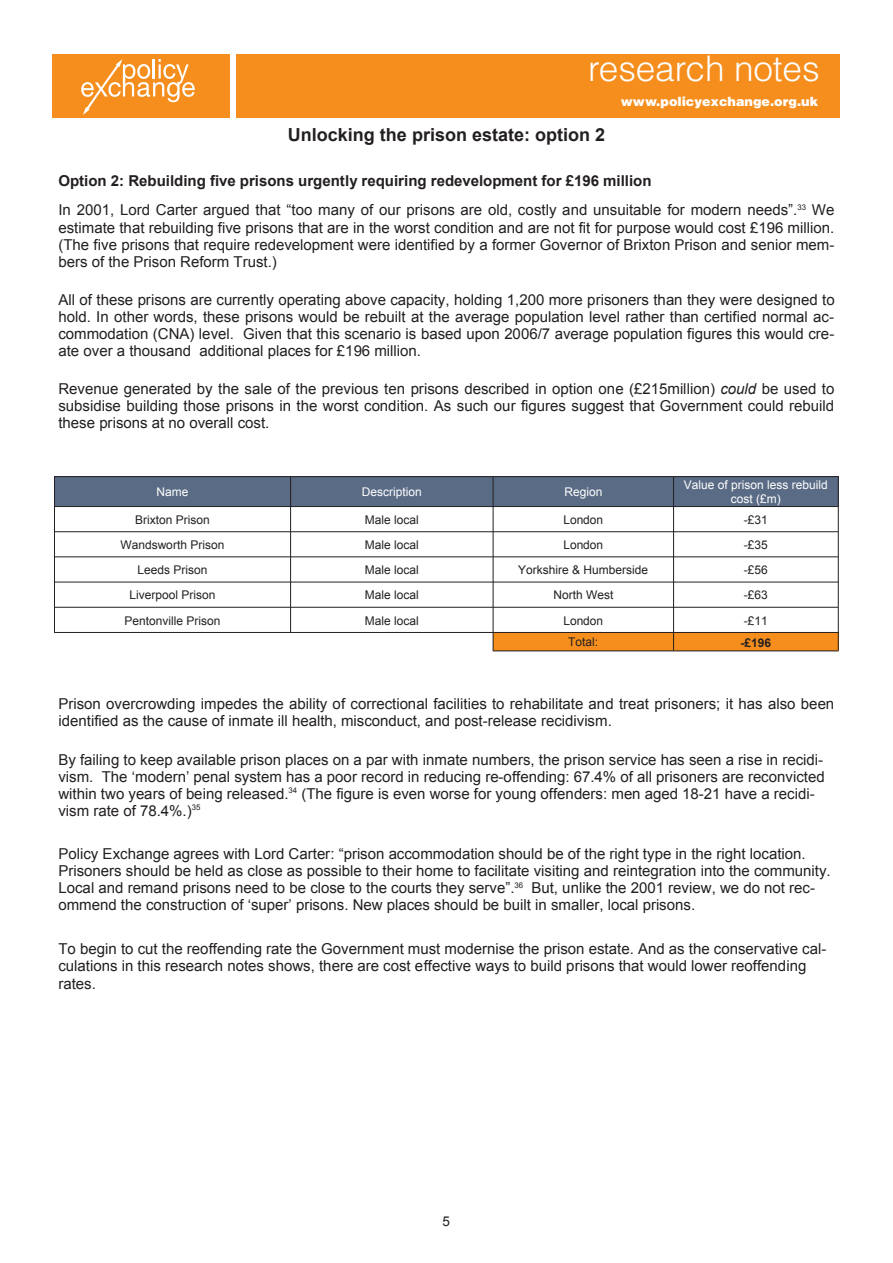
<style>
.page{position:relative;width:893px;height:1263px;background:#fff}
.page>*{position:absolute;margin:0;border:0;box-sizing:border-box;transform-origin:0 0}
.t1{font:300 35.25px "Helvetica";letter-spacing:-.005em;color:#fff}
.t2{font:700 18px "Arial";color:#231f20}
.t3{font:15px/17.2px "Arial";color:#231f20}
.t4{font:13.5px "Arial";color:#231f20}
.t5{font:900 12.75px "Helvetica";color:#fff}
.t6{font:12px "Arial";color:#231f20}
.t7{font:12px/13.8px "Arial";color:#fff;text-align:center}
.t8{font:700 12px "Arial";color:#231f20}
.s1{font-weight:700}
.s2{font-style:italic}
</style>
<div class="page">
<div style="left:54px;top:476px;width:237px;height:30px;background:#5a6b85"></div>
<div style="left:291px;top:476px;width:202px;height:30px;background:#5a6b85"></div>
<div style="left:493px;top:476px;width:180px;height:30px;background:#5a6b85"></div>
<div style="left:673px;top:476px;width:166px;height:30px;background:#5a6b85"></div>
<div style="left:493px;top:632px;width:180px;height:19px;background:#f68e1e"></div>
<div style="left:673px;top:632px;width:166px;height:19px;background:#f68e1e"></div>
<hr style="left:54px;top:476px;width:1px;height:156px;background:#231f20">
<hr style="left:290px;top:477px;width:1px;height:155px;background:#231f20">
<hr style="left:493px;top:477px;width:1px;height:155px;background:#231f20">
<hr style="left:673px;top:477px;width:1px;height:173px;background:#231f20">
<hr style="left:838px;top:476px;width:1px;height:174px;background:#231f20">
<svg style="left:493px;top:633px;width:1px;height:17px"></svg>
<hr style="left:54px;top:476px;width:785px;height:1px;background:#231f20">
<hr style="left:55px;top:506px;width:783px;height:1px;background:#231f20">
<hr style="left:55px;top:531px;width:783px;height:1px;background:#231f20">
<hr style="left:55px;top:556px;width:783px;height:1px;background:#231f20">
<hr style="left:55px;top:582px;width:783px;height:1px;background:#231f20">
<hr style="left:55px;top:607px;width:783px;height:1px;background:#231f20">
<hr style="left:54px;top:632px;width:784px;height:1px;background:#231f20">
<hr style="left:493px;top:650px;width:346px;height:1px;background:#231f20">
<div style="left:52px;top:54px;width:787px;height:64px;background:#f68e1e"></div>
<div style="left:230px;top:53px;width:6px;height:66px;background:#fff"></div>
<svg style="left:81px;top:59px;width:114px;height:56px"></svg>
<h1 class="t1" style="left:588px;top:46px;width:233px">research notes</h1>
<p class="t5" style="left:621px;top:93px;width:199px">www.policyexchange.org.uk</p>
<p class="t2" style="left:288px;top:122px;width:319px">Unlocking the prison estate: option 2</p>
<p class="t3" style="left:58px;top:166px;width:777px;line-height:29.5px"><span class="s1">Option 2: Rebuilding five prisons urgently requiring redevelopment for £196 million<br></span>In 2001, Lord Carter argued that “too many of our prisons are old, costly and unsuitable for modern needs”.<sup>33</sup> We</p>
<p class="t3" style="left:58px;top:219px;width:777px;text-align:justify">estimate that rebuilding five prisons that are in the worst condition and are not fit for purpose would cost £196 million. (The five prisons that require redevelopment were identified by a former Governor of Brixton Prison and senior mem&shy;bers of the Prison Reform Trust.)</p>
<p class="t3" style="left:58px;top:291px;width:778px;text-align:justify">All of these prisons are currently operating above capacity, holding 1,200 more prisoners than they were designed to hold. In other words, these prisons would be rebuilt at the average population level rather than certified normal ac&shy;commodation (CNA) level. Given that this scenario is based upon 2006/7 average population figures this would cre&shy;ate over a thousand additional places for £196 million.</p>
<p class="t3" style="left:58px;top:380px;width:777px;text-align:justify">Revenue generated by the sale of the previous ten prisons described in option one (£215million) <span class="s2">could</span> be used to subsidise building those prisons in the worst condition. As such our figures suggest that Government could rebuild these prisons at no overall cost.</p>
<p class="t7" style="left:157px;top:485px;width:33px">Name</p>
<p class="t7" style="left:362px;top:485px;width:62px">Description</p>
<p class="t7" style="left:564px;top:485px;width:39px">Region</p>
<p class="t7" style="left:684px;top:478px;width:145px">Value of prison less rebuild cost (£m)</p>
<p class="t6" style="left:135px;top:512px;width:76px">Brixton Prison</p>
<p class="t6" style="left:365px;top:512px;width:56px">Male local</p>
<p class="t6" style="left:563px;top:512px;width:41px">London</p>
<p class="t6" style="left:744px;top:512px;width:25px">-£31</p>
<p class="t6" style="left:120px;top:537px;width:106px">Wandsworth Prison</p>
<p class="t6" style="left:365px;top:537px;width:56px">Male local</p>
<p class="t6" style="left:563px;top:537px;width:41px">London</p>
<p class="t6" style="left:744px;top:537px;width:25px">-£35</p>
<p class="t6" style="left:137px;top:562px;width:71px">Leeds Prison</p>
<p class="t6" style="left:365px;top:562px;width:56px">Male local</p>
<p class="t6" style="left:518px;top:562px;width:132px">Yorkshire &amp; Humberside</p>
<p class="t6" style="left:744px;top:562px;width:25px">-£56</p>
<p class="t6" style="left:129px;top:587px;width:87px">Liverpool Prison</p>
<p class="t6" style="left:365px;top:587px;width:56px">Male local</p>
<p class="t6" style="left:553px;top:587px;width:61px">North West</p>
<p class="t6" style="left:744px;top:587px;width:25px">-£63</p>
<p class="t6" style="left:124px;top:612px;width:98px">Pentonville Prison</p>
<p class="t6" style="left:365px;top:612px;width:56px">Male local</p>
<p class="t6" style="left:563px;top:612px;width:41px">London</p>
<p class="t6" style="left:744px;top:612px;width:25px">-£11</p>
<p class="t6" style="left:568px;top:634px;width:31px">Total:</p>
<p class="t8" style="left:741px;top:634px;width:32px">-£196</p>
<p class="t3" style="left:58px;top:695px;width:777px">Prison overcrowding impedes the ability of correctional facilities to rehabilitate and treat prisoners; it has also been identified as the cause of inmate ill health, misconduct, and post-release recidivism.</p>
<p class="t3" style="left:58px;top:751px;width:768px">By failing to keep available prison places on a par with inmate numbers, the prison service has seen a rise in recidi&shy;vism. The ‘modern’ penal system has a poor record in reducing re-offending: 67.4% of all prisoners are reconvicted within two years of being released.<sup>34</sup> (The figure is even worse for young offenders: men aged 18-21 have a recidi&shy;vism rate of 78.4%.)<sup>35</sup></p>
<p class="t3" style="left:58px;top:845px;width:774px">Policy Exchange agrees with Lord Carter: “prison accommodation should be of the right type in the right location.<br>Prisoners should be held as close as possible to their home to facilitate visiting and reintegration into the community.<br>Local and remand prisons need to be close to the courts they serve”.<sup>36</sup> But, unlike the 2001 review, we do not rec&shy;ommend the construction of ‘super’ prisons. New places should be built in smaller, local prisons.</p>
<p class="t3" style="left:58px;top:940px;width:770px">To begin to cut the reoffending rate the Government must modernise the prison estate. And as the conservative cal&shy;culations in this research notes shows, there are cost effective ways to build prisons that would lower reoffending rates.</p>
<p class="t4" style="left:443px;top:1212px;width:9px">5</p>
</div>
